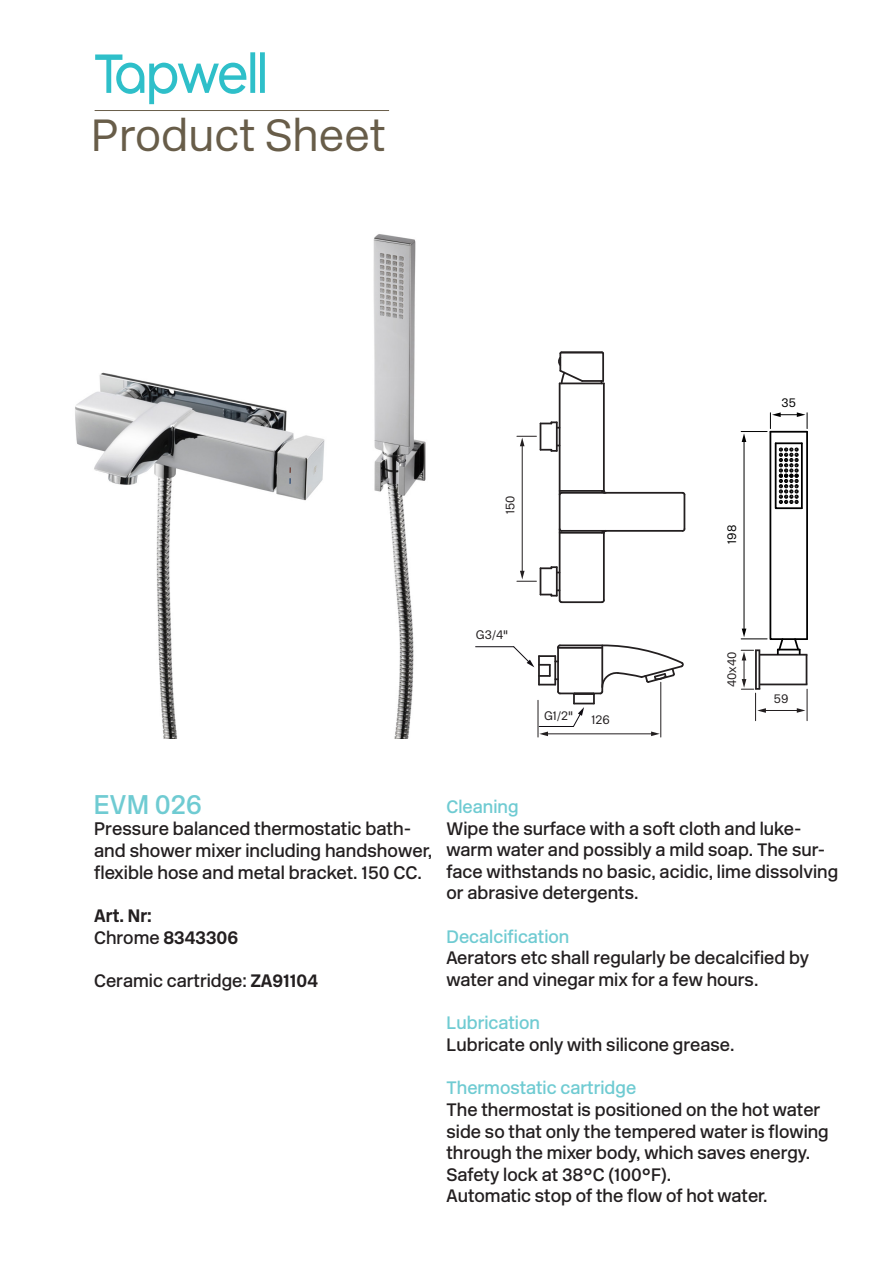
<style>
.page{position:relative;width:893px;height:1263px;background:#fff}
.page>*{position:absolute;margin:0;border:0;box-sizing:border-box;transform-origin:0 0}
.t1{font:300 45px "New Rail Alphabet";color:#685d49}
.t2{font:500 27px "New Rail Alphabet";color:#6fcbd2}
.t3{font:500 18.15px/21.8px "New Rail Alphabet";color:#231f20}
.t4{font:700 18.15px "New Rail Alphabet";color:#231f20}
.t5{font:500 18px/21.6px "New Rail Alphabet";color:#231f20}
.t6{font:500 18px "New Rail Alphabet";color:#6fcbd2}
.t7{font:700 18px "New Rail Alphabet";color:#231f20}
.t8{font:300 12.45px "New Rail Alphabet";color:#231f20}
.t9{font:300 12.45px "New Rail Alphabet";color:#000}
.s1{font-weight:500;font-size:18px}
.s2{font-weight:700}
</style>
<div class="page">
<img style="left:75px;top:234px;width:425px;height:504px">
<svg style="left:741px;top:412px;width:67px;height:309px"></svg>
<hr style="left:561px;top:492px;width:122px;height:2px;background:#231f20">
<hr style="left:561px;top:530px;width:122px;height:2px;background:#231f20">
<hr style="left:603px;top:383px;width:2px;height:108px;background:#231f20">
<hr style="left:559px;top:383px;width:1px;height:217px;background:#231f20">
<hr style="left:603px;top:533px;width:2px;height:67px;background:#231f20">
<hr style="left:561px;top:601px;width:41px;height:2px;background:#231f20">
<svg style="left:600px;top:598px;width:5px;height:6px"></svg>
<hr style="left:560px;top:490px;width:44px;height:2px;background:#231f20">
<hr style="left:560px;top:532px;width:44px;height:2px;background:#231f20">
<svg style="left:558px;top:527px;width:5px;height:6px"></svg>
<svg style="left:558px;top:491px;width:5px;height:5px"></svg>
<svg style="left:600px;top:489px;width:7px;height:5px"></svg>
<hr style="left:560px;top:382px;width:44px;height:2px;background:#231f20">
<hr style="left:560px;top:644px;width:42px;height:2px;background:#231f20">
<hr style="left:560px;top:692px;width:40px;height:2px;background:#231f20">
<hr style="left:684px;top:495px;width:1px;height:34px;background:#231f20">
<svg style="left:681px;top:527px;width:5px;height:5px"></svg>
<svg style="left:681px;top:491px;width:5px;height:5px"></svg>
<hr style="left:538px;top:700px;width:1px;height:37px;background:#231f20">
<hr style="left:660px;top:682px;width:1px;height:55px;background:#231f20">
<hr style="left:602px;top:353px;width:2px;height:28px;background:#231f20">
<hr style="left:582px;top:380px;width:21px;height:2px;background:#231f20">
<hr style="left:561px;top:351px;width:41px;height:2px;background:#231f20">
<svg style="left:558px;top:351px;width:27px;height:34px"></svg>
<hr style="left:522px;top:445px;width:1px;height:127px;background:#231f20">
<svg style="left:517px;top:566px;width:46px;height:38px"></svg>
<svg style="left:517px;top:421px;width:42px;height:31px"></svg>
<hr style="left:476px;top:646px;width:38px;height:1px;background:#0f0c12">
<svg style="left:513px;top:644px;width:49px;height:51px"></svg>
<hr style="left:558px;top:647px;width:44px;height:2px;background:#231f20">
<hr style="left:539px;top:726px;width:34px;height:1px;background:#0f0c12">
<hr style="left:546px;top:733px;width:107px;height:1px;background:#231f20">
<svg style="left:571px;top:644px;width:113px;height:92px"></svg>
<svg style="left:539px;top:731px;width:9px;height:5px"></svg>
<svg style="left:95px;top:52px;width:170px;height:52px"></svg>
<hr style="left:95px;top:110px;width:294px;height:1px;background:#695e4a">
<p class="t1" style="left:91px;top:105px;width:296px">Product Sheet</p>
<p class="t9" style="left:782px;top:395px;width:16px">35</p>
<p class="t8" style="left:502px;top:514px;width:20px;rotate:-90deg">150</p>
<p class="t9" style="left:724px;top:544px;width:20px;rotate:-90deg">198</p>
<p class="t8" style="left:476px;top:626px;width:34px">G3/4"</p>
<p class="t8" style="left:544px;top:707px;width:30px">G1/2"</p>
<p class="t8" style="left:592px;top:711px;width:20px">126</p>
<p class="t8" style="left:724px;top:687px;width:37px;rotate:-90deg">40x40</p>
<p class="t8" style="left:774px;top:690px;width:16px">59</p>
<p class="t2" style="left:94px;top:787px;width:110px">EVM 026</p>
<p class="t3" style="left:94px;top:817px;width:340px">Pressure balanced thermostatic bath&shy;and shower mixer including handshower, flexible hose and metal bracket. 150 CC.</p>
<p class="t7" style="left:94px;top:903px;width:59px">Art. Nr:</p>
<p class="t4" style="left:94px;top:925px;width:146px"><span class="s1">Chrome</span> 8343306</p>
<p class="t5" style="left:94px;top:969px;width:225px">Ceramic cartridge: <span class="s2">ZA91104</span></p>
<p class="t6" style="left:446px;top:795px;width:74px">Cleaning</p>
<p class="t5" style="left:446px;top:817px;width:393px">Wipe the surface with a soft cloth and luke&shy;warm water and possibly a mild soap. The sur&shy;face withstands no basic, acidic, lime dissolving or abrasive detergents.</p>
<p class="t6" style="left:446px;top:924px;width:124px">Decalcification</p>
<p class="t5" style="left:446px;top:947px;width:364px">Aerators etc shall regularly be decalcified by water and vinegar mix for a few hours.</p>
<p class="t6" style="left:446px;top:1011px;width:95px">Lubrication</p>
<p class="t5" style="left:446px;top:1033px;width:290px">Lubricate only with silicone grease.</p>
<p class="t6" style="left:446px;top:1076px;width:191px">Thermostatic cartridge</p>
<p class="t5" style="left:446px;top:1098px;width:384px">The thermostat is positioned on the hot water side so that only the tempered water is flowing through the mixer body, which saves energy.</p>
<p class="t5" style="left:446px;top:1163px;width:226px">Safety lock at 38°C (100°F).</p>
<p class="t5" style="left:446px;top:1185px;width:323px">Automatic stop of the flow of hot water.</p>
</div>
